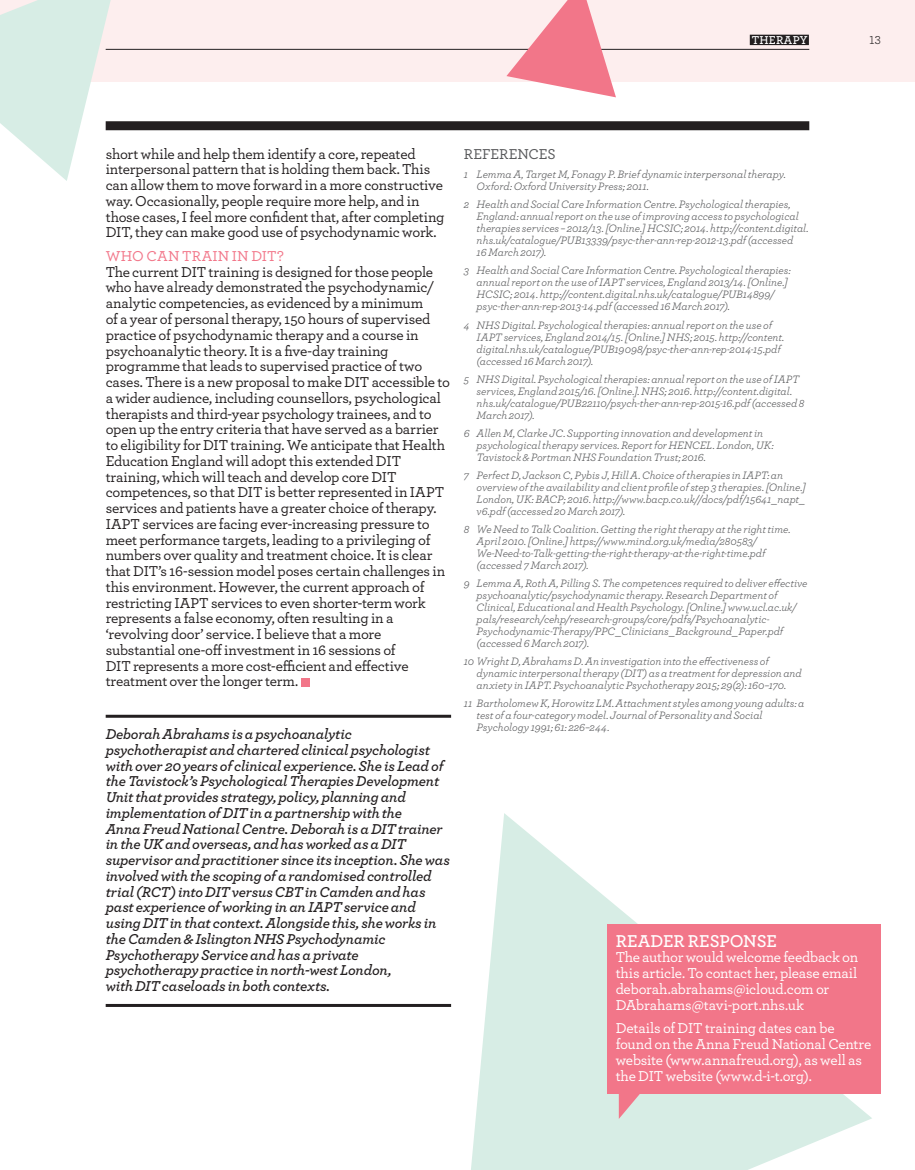
<style>
.page{position:relative;width:915px;height:1170px;background:#fff}
.page>*{position:absolute;margin:0;border:0;box-sizing:border-box;transform-origin:0 0}
.t1{font:600 18px "Archer";letter-spacing:-.005em;color:#fff}
._10pt_Body_copy{font:500 15px/15.8px "Archer";letter-spacing:-.015em;color:#231f20}
.footers{font:italic 600 15px/15.8px "Archer";letter-spacing:-.015em;color:#231f20}
.t2{font:500 15px/15.8px "Archer";letter-spacing:-.015em;color:#fff}
.Body_subhead{font:500 15px "Archer";letter-spacing:.01em;color:#f27689}
._10pt_Body_copy-2{font:500 15px "Archer";letter-spacing:-.01em;color:#57585a}
.Header_bar_sub_title{font:600 12px "Archer";letter-spacing:.015em;color:#fff}
.t3{font:12px "Archer";color:#231f20}
.References{font:italic 11.25px/12px "Archer";letter-spacing:-.005em;color:#57585a}
</style>
<div class="page">
<svg style="left:471px;top:813px;width:401px;height:356px;fill:#d7ede5"></svg>
<div style="left:0;top:0;width:914px;height:82px;background:#fdeeee"></div>
<div style="left:300px;top:677px;width:9px;height:9px;background:#f27689"></div>
<div style="left:106px;top:121px;width:703px;height:9px;background:#231f20"></div>
<div style="left:749px;top:35px;width:59px;height:10px;background:#231f20"></div>
<hr style="left:106px;top:49px;width:703px;height:1px;background:#231f20">
<hr style="left:106px;top:714px;width:345px;height:3px;background:#231f20">
<hr style="left:106px;top:1003px;width:345px;height:3px;background:#231f20">
<svg style="left:618px;top:1093px;width:23px;height:25px"></svg>
<div style="left:607px;top:923px;width:273px;height:170px;background:#f27689"></div>
<svg style="left:506px;top:0;width:109px;height:97px"></svg>
<svg style="left:0;top:0;width:111px;height:181px"></svg>
<p class="Header_bar_sub_title" style="left:751px;top:31px;width:57px">THERAPY</p>
<p class="t3" style="left:869px;top:31px;width:13px">13</p>
<p class="_10pt_Body_copy" style="left:106px;top:145px;width:340px">short while and help them identify a core, repeated interpersonal pattern that is holding them back. This can allow them to move forward in a more constructive way. Occasionally, people require more help, and in those cases, I feel more confident that, after completing DIT, they can make good use of psychodynamic work.</p>
<p class="Body_subhead" style="left:106px;top:245px;width:179px">WHO CAN TRAIN IN DIT?</p>
<p class="_10pt_Body_copy" style="left:106px;top:263px;width:346px">The current DIT training is designed for those people who have already demonstrated the psychodynamic/ analytic competencies, as evidenced by a minimum<br>of a year of personal therapy, 150 hours of supervised practice of psychodynamic therapy and a course in psychoanalytic theory. It is a five-day training programme that leads to supervised practice of two cases. There is a new proposal to make DIT accessible to a wider audience, including counsellors, psychological therapists and third-year psychology trainees, and to open up the entry criteria that have served as a barrier to eligibility for DIT training. We anticipate that Health Education England will adopt this extended DIT training, which will teach and develop core DIT competences, so that DIT is better represented in IAPT services and patients have a greater choice of therapy.<br>IAPT services are facing ever-increasing pressure to meet performance targets, leading to a privileging of numbers over quality and treatment choice. It is clear that DIT’s 16-session model poses certain challenges in this environment. However, the current approach of restricting IAPT services to even shorter-term work represents a false economy, often resulting in a ‘revolving door’ service. I believe that a more substantial one-off investment in 16 sessions of<br>DIT represents a more cost-efficient and effective treatment over the longer term.</p>
<p class="footers" style="left:106px;top:725px;width:345px">Deborah Abrahams is a psychoanalytic psychotherapist and chartered clinical psychologist with over 20 years of clinical experience. She is Lead of the Tavistock’s Psychological Therapies Development Unit that provides strategy, policy, planning and implementation of DIT in a partnership with the<br>Anna Freud National Centre. Deborah is a DIT trainer in the UK and overseas, and has worked as a DIT supervisor and practitioner since its inception. She was involved with the scoping of a randomised controlled trial (RCT) into DIT versus CBT in Camden and has past experience of working in an IAPT service and using DIT in that context. Alongside this, she works in the Camden &amp; Islington NHS Psychodynamic Psychotherapy Service and has a private psychotherapy practice in north-west London,<br>with DIT caseloads in both contexts.</p>
<p class="_10pt_Body_copy-2" style="left:463px;top:143px;width:93px">REFERENCES</p>
<p class="References" style="left:476px;top:168px;width:310px;text-indent:-13px">1 Lemma A, Target M, Fonagy P. Brief dynamic interpersonal therapy.<br>Oxford: Oxford University Press; 2011.</p>
<p class="References" style="left:476px;top:198px;width:333px;text-indent:-13px">2 Health and Social Care Information Centre. Psychological therapies, England: annual report on the use of improving access to psychological therapies services – 2012/13. [Online.] HCSIC; 2014. http://content.digital. nhs.uk/catalogue/PUB13339/psyc-ther-ann-rep-2012-13.pdf (accessed<br>16 March 2017).</p>
<p class="References" style="left:476px;top:264px;width:315px;text-indent:-13px">3 Health and Social Care Information Centre. Psychological therapies: annual report on the use of IAPT services, England 2013/14. [Online.] HCSIC; 2014. http://content.digital.nhs.uk/catalogue/PUB14899/ psyc-ther-ann-rep-2013-14.pdf (accessed 16 March 2017).</p>
<p class="References" style="left:476px;top:318px;width:309px;text-indent:-13px">4 NHS Digital. Psychological therapies: annual report on the use of IAPT services, England 2014/15. [Online.] NHS; 2015. http://content. digital.nhs.uk/catalogue/PUB19098/psyc-ther-ann-rep-2014-15.pdf (accessed 16 March 2017).</p>
<p class="References" style="left:476px;top:372px;width:329px;text-indent:-13px">5 NHS Digital. Psychological therapies: annual report on the use of IAPT services, England 2015/16. [Online.]. NHS; 2016. http://content.digital. nhs.uk/catalogue/PUB22110/psych-ther-ann-rep-2015-16.pdf (accessed 8<br>March 2017).</p>
<p class="References" style="left:476px;top:426px;width:298px;text-indent:-13px">6 Allen M, Clarke JC. Supporting innovation and development in psychological therapy services. Report for HENCEL. London, UK:<br>Tavistock &amp; Portman NHS Foundation Trust; 2016.</p>
<p class="References" style="left:476px;top:468px;width:331px;text-indent:-13px">7 Perfect D, Jackson C, Pybis J, Hill A. Choice of therapies in IAPT: an overview of the availability and client profile of step 3 therapies. [Online.] London, UK: BACP; 2016. http://www.bacp.co.uk//docs/pdf/15641_napt_ v6.pdf (accessed 20 March 2017).</p>
<p class="References" style="left:476px;top:522px;width:315px;text-indent:-13px">8 We Need to Talk Coalition. Getting the right therapy at the right time.<br>April 2010. [Online.] https://www.mind.org.uk/media/280583/ We-Need-to-Talk-getting-the-right-therapy-at-the-right-time.pdf (accessed 7 March 2017).</p>
<p class="References" style="left:476px;top:576px;width:332px;text-indent:-13px">9 Lemma A, Roth A, Pilling S. The competences required to deliver effective psychoanalytic/psychodynamic therapy. Research Department of Clinical, Educational and Health Psychology. [Online.] www.ucl.ac.uk/ pals/research/cehp/research-groups/core/pdfs/Psychoanalytic-Psychodynamic-Therapy/PPC_Clinicians_Background_Paper.pdf (accessed 6 March 2017).</p>
<p class="References" style="left:476px;top:654px;width:326px;text-indent:-13px">10 Wright D, Abrahams D. An investigation into the effectiveness of dynamic interpersonal therapy (DIT) as a treatment for depression and anxiety in IAPT. Psychoanalytic Psychotherapy 2015; 29(2): 160–170.</p>
<p class="References" style="left:476px;top:696px;width:329px;text-indent:-13px">11 Bartholomew K, Horowitz LM. Attachment styles among young adults: a test of a four-category model. Journal of Personality and Social<br>Psychology 1991; 61: 226–244.</p>
<p class="t1" style="left:615px;top:927px;width:163px">READER RESPONSE</p>
<p class="t2" style="left:615px;top:948px;width:244px">The author would welcome feedback on this article. To contact her, please email deborah.abrahams@icloud.com or DAbrahams@tavi-port.nhs.uk</p>
<p class="t2" style="left:615px;top:1019px;width:257px">Details of DIT training dates can be found on the Anna Freud National Centre website (www.annafreud.org), as well as the DIT website (www.d-i-t.org).</p>
</div>
